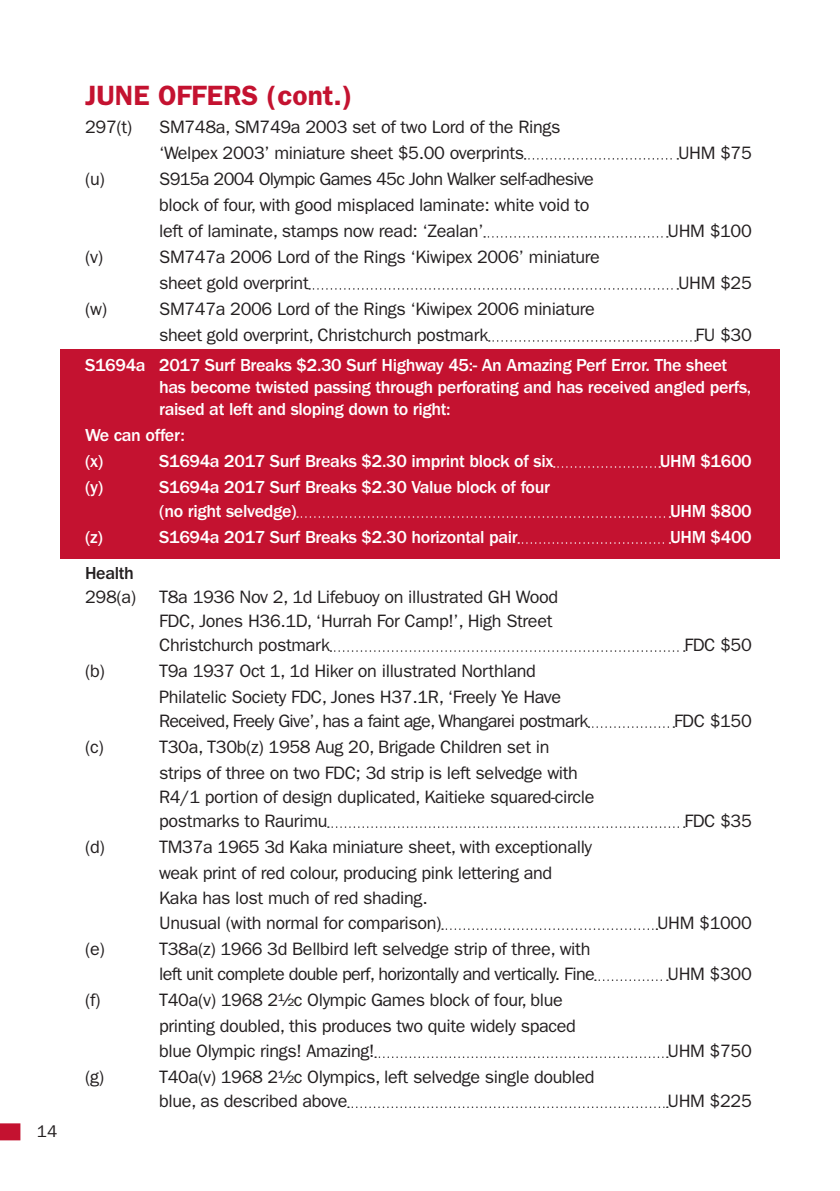
<style>
.page{position:relative;width:840px;height:1191px;background:#fff}
.page>*{position:absolute;margin:0;border:0;box-sizing:border-box;transform-origin:0 0}
.t1{font:600 28px "ITC Franklin Gothic Std";color:#c41230}
.t2{font:18px/26px "ITC Franklin Gothic Std";letter-spacing:-.02em;color:#231f20}
.t3{font:500 18px/22px "ITC Franklin Gothic Std";letter-spacing:-.02em;color:#fff}
.t4{font:18px/25px "ITC Franklin Gothic Std";letter-spacing:-.04em;color:#231f20}
.t5{font:500 18px "ITC Franklin Gothic Std";letter-spacing:-.02em;color:#231f20}
.t6{font:17px "ITC Franklin Gothic Std";color:#231f20}
</style>
<div class="page">
<div style="left:0;top:1123px;width:20px;height:17px;background:#c41230"></div>
<div style="left:60px;top:349px;width:719px;height:209px;background:#c41230"></div>
<svg style="left:524px;top:158px;width:154px;height:2px"></svg>
<svg style="left:484px;top:236px;width:183px;height:2px"></svg>
<svg style="left:309px;top:288px;width:369px;height:2px"></svg>
<svg style="left:488px;top:340px;width:207px;height:2px"></svg>
<svg style="left:553px;top:466px;width:106px;height:2px"></svg>
<svg style="left:297px;top:516px;width:373px;height:2px"></svg>
<svg style="left:518px;top:542px;width:152px;height:2px"></svg>
<svg style="left:330px;top:650px;width:354px;height:2px"></svg>
<svg style="left:588px;top:726px;width:86px;height:2px"></svg>
<svg style="left:328px;top:826px;width:356px;height:2px"></svg>
<svg style="left:442px;top:928px;width:215px;height:2px"></svg>
<svg style="left:594px;top:979px;width:73px;height:2px"></svg>
<svg style="left:375px;top:1056px;width:292px;height:2px"></svg>
<svg style="left:348px;top:1106px;width:319px;height:2px"></svg>
<p class="t6" style="left:37px;top:1121px;width:22px">14</p>
<h1 class="t1" style="left:85px;top:79px;width:269px">JUNE OFFERS (cont.)</h1>
<p class="t2" style="left:85px;top:114px;width:49px">297(t)</p>
<p class="t2" style="left:159px;top:114px;width:402px">SM748a, SM749a 2003 set of two Lord of the Rings ‘Welpex 2003’ miniature sheet $5.00 overprints</p>
<p class="t2" style="left:85px;top:166px;width:21px">(u)</p>
<p class="t2" style="left:159px;top:166px;width:436px">S915a 2004 Olympic Games 45c John Walker self-adhesive block of four, with good misplaced laminate: white void to left of laminate, stamps now read: ‘Zealan’</p>
<p class="t2" style="left:85px;top:244px;width:19px">(v)</p>
<p class="t2" style="left:159px;top:244px;width:442px">SM747a 2006 Lord of the Rings ‘Kiwipex 2006’ miniature sheet gold overprint</p>
<p class="t2" style="left:677px;top:140px;width:75px">UHM $75</p>
<p class="t2" style="left:667px;top:218px;width:86px">UHM $100</p>
<p class="t2" style="left:677px;top:270px;width:75px">UHM $25</p>
<p class="t2" style="left:85px;top:296px;width:23px">(w)</p>
<p class="t2" style="left:159px;top:296px;width:437px">SM747a 2006 Lord of the Rings ‘Kiwipex 2006 miniature sheet gold overprint, Christchurch postmark</p>
<p class="t2" style="left:695px;top:322px;width:58px">FU $30</p>
<p class="t3" style="left:159px;top:354px;width:593px;text-indent:-74px">S1694a 2017 Surf Breaks $2.30 Surf Highway 45:- An Amazing Perf Error. The sheet has become twisted passing through perforating and has received angled perfs, raised at left and sloping down to right:</p>
<p class="t3" style="left:85px;top:422px;width:101px;line-height:26px">We can offer: (x)</p>
<p class="t3" style="left:159px;top:450px;width:395px">S1694a 2017 Surf Breaks $2.30 imprint block of six</p>
<p class="t3" style="left:659px;top:450px;width:93px">UHM $1600</p>
<p class="t3" style="left:85px;top:476px;width:20px">(y)</p>
<p class="t3" style="left:159px;top:475px;width:392px;line-height:24px">S1694a 2017 Surf Breaks $2.30 Value block of four (no right selvedge)</p>
<p class="t3" style="left:669px;top:500px;width:83px">UHM $800</p>
<p class="t3" style="left:85px;top:526px;width:19px">(z)</p>
<p class="t3" style="left:159px;top:526px;width:360px">S1694a 2017 Surf Breaks $2.30 horizontal pair</p>
<p class="t3" style="left:669px;top:526px;width:83px">UHM $400</p>
<p class="t5" style="left:85px;top:563px;width:50px">Health</p>
<p class="t2" style="left:85px;top:584px;width:53px">298(a)</p>
<p class="t2" style="left:159px;top:585px;width:400px;line-height:24px">T8a 1936 Nov 2, 1d Lifebuoy on illustrated GH Wood<br>FDC, Jones H36.1D, ‘Hurrah For Camp!’, High Street<br>Christchurch postmark</p>
<p class="t2" style="left:684px;top:632px;width:69px">FDC $50</p>
<p class="t2" style="left:85px;top:658px;width:21px">(b)</p>
<p class="t2" style="left:159px;top:658px;width:403px">T9a 1937 Oct 1, 1d Hiker on illustrated Northland<br>Philatelic Society FDC, Jones H37.1R, ‘Freely Ye Have</p>
<p class="t4" style="left:159px;top:708px;width:430px">Received, Freely Give’, has a faint age, Whangarei postmark</p>
<p class="t2" style="left:673px;top:708px;width:79px">FDC $150</p>
<p class="t2" style="left:85px;top:734px;width:20px">(c)</p>
<p class="t2" style="left:159px;top:734px;width:420px">T30a, T30b(z) 1958 Aug 20, Brigade Children set in strips of three on two FDC; 3d strip is left selvedge with</p>
<p class="t2" style="left:159px;top:785px;width:436px;line-height:24px">R4/1 portion of design duplicated, Kaitieke squared-circle postmarks to Raurimu</p>
<p class="t2" style="left:684px;top:808px;width:69px">FDC $35</p>
<p class="t2" style="left:85px;top:834px;width:21px">(d)</p>
<p class="t2" style="left:159px;top:834px;width:434px;line-height:25.4px">TM37a 1965 3d Kaka miniature sheet, with exceptionally weak print of red colour, producing pink lettering and Kaka has lost much of red shading.<br>Unusual (with normal for comparison)</p>
<p class="t2" style="left:85px;top:936px;width:21px">(e)</p>
<p class="t4" style="left:159px;top:936px;width:437px">T38a(z) 1966 3d Bellbird left selvedge strip of three, with left unit complete double perf, horizontally and vertically. Fine</p>
<p class="t2" style="left:85px;top:987px;width:17px">(f)</p>
<p class="t2" style="left:159px;top:987px;width:418px;line-height:25.4px">T40a(v) 1968 2½c Olympic Games block of four, blue printing doubled, this produces two quite widely spaced blue Olympic rings! Amazing!</p>
<p class="t2" style="left:85px;top:1064px;width:21px">(g)</p>
<p class="t2" style="left:159px;top:1065px;width:437px;line-height:24px">T40a(v) 1968 2½c Olympics, left selvedge single doubled blue, as described above</p>
<p class="t2" style="left:656px;top:910px;width:96px">UHM $1000</p>
<p class="t2" style="left:667px;top:961px;width:86px">UHM $300</p>
<p class="t2" style="left:667px;top:1038px;width:86px">UHM $750</p>
<p class="t2" style="left:667px;top:1088px;width:86px">UHM $225</p>
</div>
